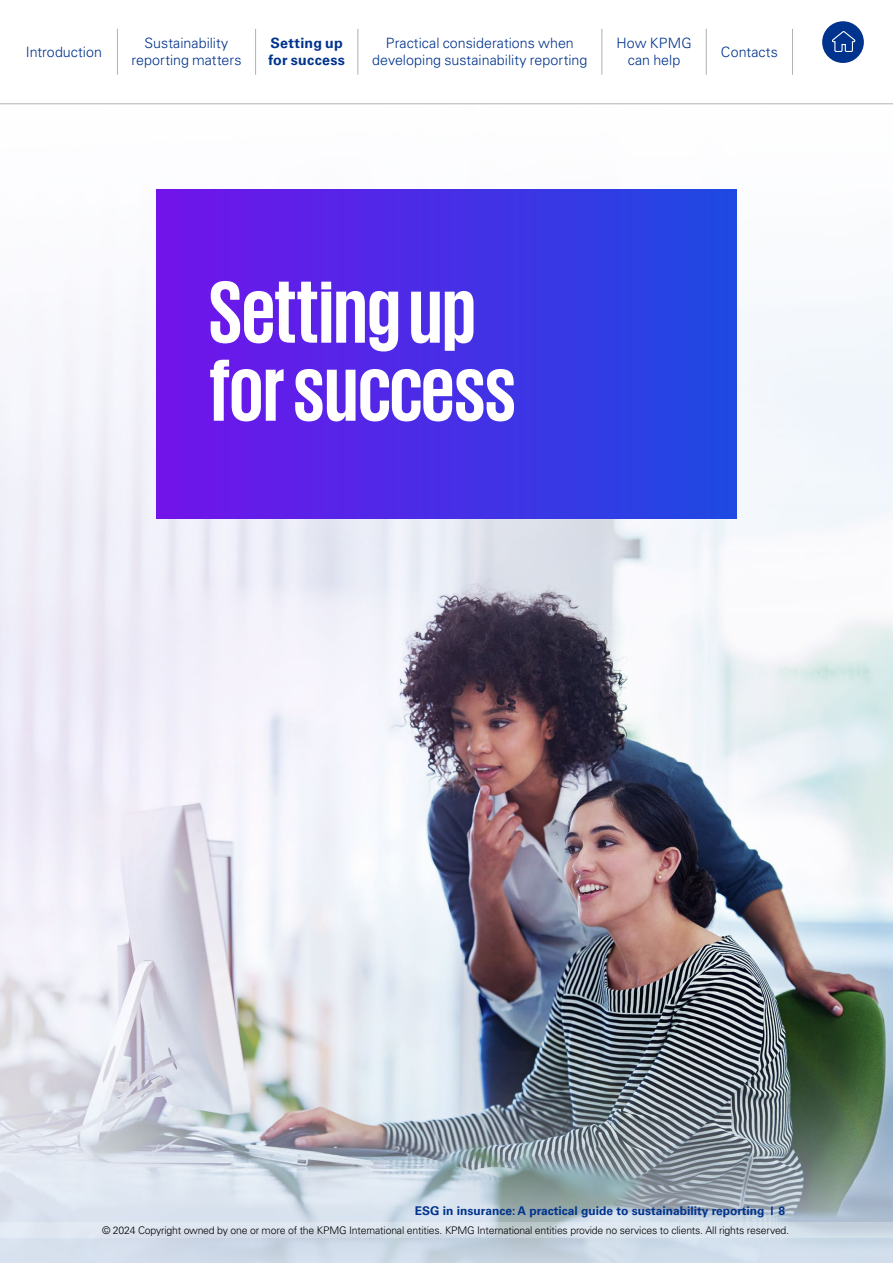
<style>
.page{position:relative;width:893px;height:1263px;background:#fff}
.page>*{position:absolute;margin:0;border:0;box-sizing:border-box;transform-origin:0 0}
.t1{font:700 90px/78px "KPMG";letter-spacing:-.005em;color:#fff}
.t2{font:300 14.25px/17.1px "Univers LT Std";letter-spacing:.005em;color:#00338d;text-align:center}
.t3{font:700 14.25px/17.1px "Univers LT Std";letter-spacing:.015em;color:#00338d}
.t4{font:700 12px "Univers LT Std";color:#00338d}
.t5{font:300 10.5px "Univers LT Std";letter-spacing:-.02em;color:#000}
</style>
<div class="page">
<img style="left:0;top:104px;width:893px;height:1159px">
<div style="left:157px;top:189px;width:579px;height:330px;background:linear-gradient(to right,#7213ea,#1e49e2)"></div>
<svg style="left:771px;top:1206px;width:2px;height:9px"></svg>
<svg style="left:0;top:1222px;width:893px;height:16px;background:#d7e0ea"></svg>
<svg style="left:0;top:26px;width:893px;height:78px"></svg>
<div style="left:822px;top:21px;width:42px;height:42px;background:#00338d;border-radius:50%"></div>
<svg style="left:832px;top:31px;width:24px;height:21px"></svg>
<hr style="left:117px;top:29px;width:1px;height:46px;background:#b2b2b2">
<hr style="left:255px;top:29px;width:1px;height:46px;background:#b2b2b2">
<hr style="left:358px;top:29px;width:1px;height:46px;background:#b2b2b2">
<hr style="left:601px;top:29px;width:1px;height:46px;background:#b2b2b2">
<hr style="left:706px;top:29px;width:1px;height:46px;background:#b2b2b2">
<hr style="left:792px;top:29px;width:1px;height:46px;background:#b2b2b2">
<div style="left:266px;top:28px;width:81px;height:48px;background:#fff"></div>
<p class="t2" style="left:26px;top:43px;width:78px">Introduction</p>
<p class="t2" style="left:131px;top:35px;width:111px">Sustainability reporting matters</p>
<p class="t3" style="left:268px;top:35px;width:78px">Setting up for success</p>
<p class="t2" style="left:274px;top:35px;width:23px">Set</p>
<p class="t2" style="left:323px;top:35px;width:17px">up</p>
<p class="t2" style="left:271px;top:52px;width:14px">fo</p>
<p class="t2" style="left:328px;top:52px;width:16px">ss</p>
<p class="t2" style="left:372px;top:35px;width:217px">Practical considerations when developing sustainability reporting</p>
<p class="t2" style="left:616px;top:35px;width:77px">How KPMG can help</p>
<p class="t2" style="left:721px;top:43px;width:58px">Contacts</p>
<h1 class="t1" style="left:209px;top:271px;width:309px">Setting up for success</h1>
<p class="t4" style="left:415px;top:1204px;width:372px">ESG in insurance: A practical guide to sustainability reporting 8</p>
<p class="t5" style="left:102px;top:1224px;width:689px">© 2024 Copyright owned by one or more of the KPMG International entities. KPMG International entities provide no services to clients. All rights reserved.</p>
</div>
